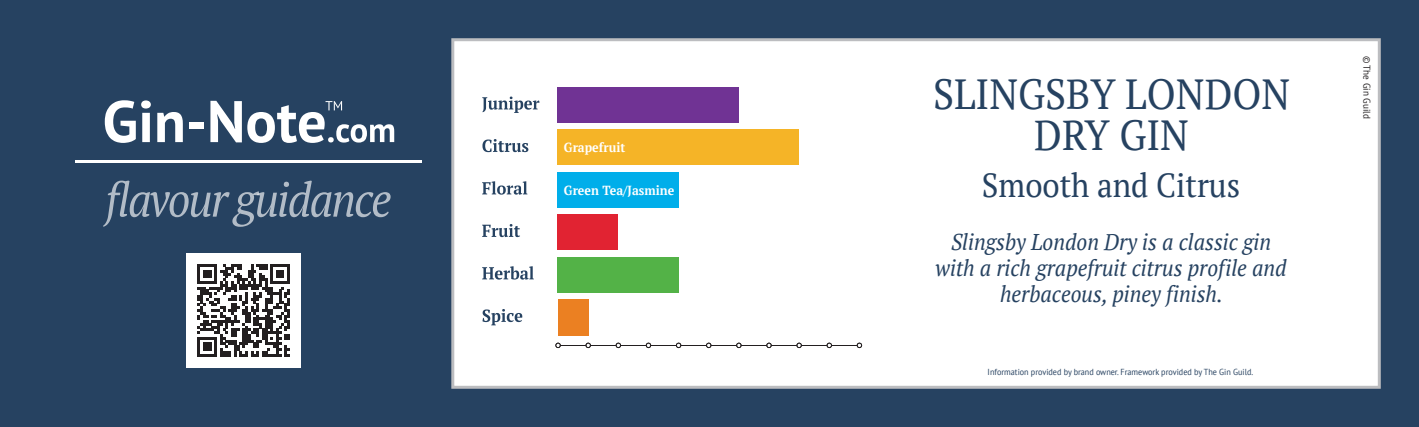
<style>
.page{position:relative;width:1419px;height:427px;background:#fff}
.page>*{position:absolute;margin:0;border:0;box-sizing:border-box;transform-origin:0 0}
.t1{font:42px/40.2px "PT Serif";color:#264261;text-align:center;scale:.94 1}
.t2{font:33.25px "PT Serif";color:#264261;scale:.93 1}
.t3{font:italic 22.75px/26.2px "PT Serif";color:#264261;text-align:center;scale:.93 1}
.t4{font:700 13.12px "PT Serif";color:#fff;scale:.93 1}
.t5{font:9.8px "PT Sans";color:#231f20;scale:.93 1}
.t6{font:8.75px "PT Sans";color:#25405f;scale:.94 1}
</style>
<div class="page">
<div style="left:0;top:0;width:1418px;height:426px;background:#264261"></div>
<div style="left:451px;top:38px;width:930px;height:350px;background:#fff;border:3px solid #bcbdc0"></div>
<svg style="left:103px;top:180px;width:288px;height:47px"></svg>
<svg style="left:105px;top:100px;width:46px;height:43px"></svg>
<svg style="left:157px;top:112px;width:26px;height:30px"></svg>
<div style="left:189px;top:122px;width:15px;height:7px;background:#fff"></div>
<svg style="left:210px;top:101px;width:184px;height:42px"></svg>
<hr style="left:75px;top:160px;width:347px;height:2px;background:#fff">
<div style="left:558px;top:86px;width:181px;height:36px;background:#703394"></div>
<div style="left:558px;top:172px;width:121px;height:36px;background:#00aeea"></div>
<div style="left:558px;top:214px;width:60px;height:36px;background:#e12332"></div>
<div style="left:558px;top:257px;width:121px;height:36px;background:#53b247"></div>
<div style="left:558px;top:129px;width:241px;height:36px;background:#f5b427"></div>
<div style="left:558px;top:299px;width:30px;height:36px;background:#eb8022"></div>
<hr style="left:558px;top:345px;width:302px;height:1px;background:#231f20">
<svg style="left:555px;top:342px;width:6px;height:6px"></svg>
<svg style="left:585px;top:342px;width:6px;height:6px"></svg>
<svg style="left:616px;top:342px;width:5px;height:6px"></svg>
<svg style="left:646px;top:342px;width:5px;height:6px"></svg>
<svg style="left:676px;top:342px;width:5px;height:6px"></svg>
<svg style="left:706px;top:342px;width:5px;height:6px"></svg>
<svg style="left:736px;top:342px;width:5px;height:6px"></svg>
<svg style="left:766px;top:342px;width:6px;height:6px"></svg>
<svg style="left:796px;top:342px;width:6px;height:6px"></svg>
<svg style="left:826px;top:342px;width:6px;height:6px"></svg>
<svg style="left:857px;top:342px;width:5px;height:6px"></svg>
<svg style="left:482px;top:96px;width:57px;height:17px"></svg>
<svg style="left:482px;top:139px;width:46px;height:13px"></svg>
<svg style="left:482px;top:181px;width:45px;height:13px"></svg>
<svg style="left:482px;top:224px;width:38px;height:13px"></svg>
<svg style="left:482px;top:266px;width:52px;height:13px"></svg>
<svg style="left:482px;top:309px;width:40px;height:16px"></svg>
<div style="left:186px;top:253px;width:115px;height:114px;background:#fff"></div>
<svg style="left:198px;top:264px;width:92px;height:92px"></svg>
<p class="t4" style="left:564px;top:139px;width:67px">Grapefruit</p>
<p class="t4" style="left:564px;top:181px;width:120px">Green Tea/Jasmine</p>
<h1 class="t1" style="left:933px;top:74px;width:381px">SLINGSBY LONDON<br>DRY GIN</h1>
<h2 class="t2" style="left:982px;top:164px;width:279px">Smooth and Citrus</h2>
<p class="t3" style="left:935px;top:228px;width:379px">Slingsby London Dry is a classic gin with a rich grapefruit citrus profile and herbaceous, piney finish.</p>
<p class="t6" style="left:987px;top:366px;width:284px">Information provided by brand owner. Framework provided by The Gin Guild.</p>
<p class="t5" style="left:1373px;top:56px;width:69px;rotate:90deg">© The Gin Guild</p>
</div>
